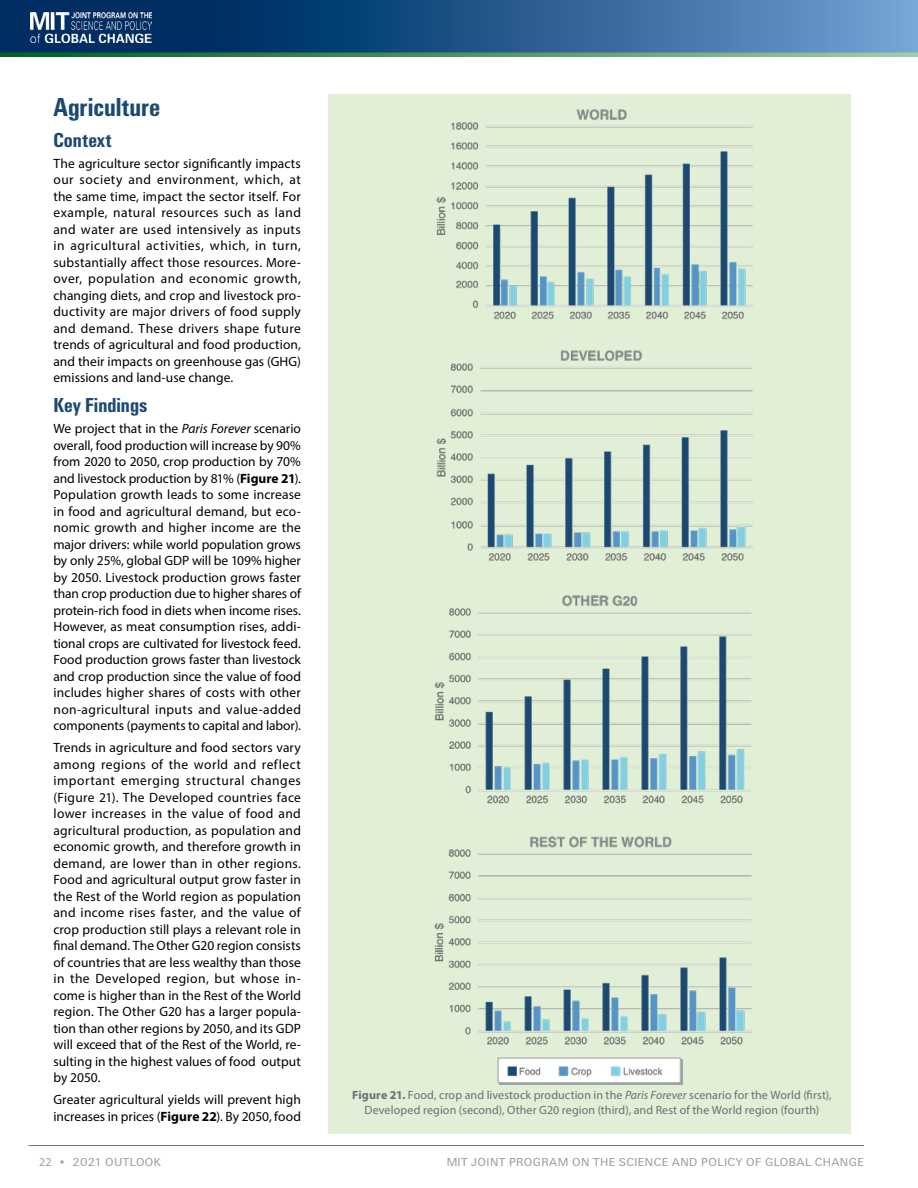
<style>
.page{position:relative;width:918px;height:1188px;background:#fff}
.page>*{position:absolute;margin:0;border:0;box-sizing:border-box;transform-origin:0 0}
.t1{font:700 condensed 27px "Urbano";color:#1b4971}
.t2{font:700 condensed 21px "Urbano";color:#1b4971}
.t3{font:13.5px/16.5px "Myriad Pro";color:#000;text-align:justify}
.t4{font:12px/15px "Myriad Pro";letter-spacing:.01em;color:#6d6e71;text-align:center}
.t5{font:12px "Urbano";letter-spacing:.035em;color:#9d9fa2}
.s1{font-style:italic}
.s2{font-weight:700}
.s3{font-family:"Myriad Pro"}
</style>
<div class="page">
<div style="left:328px;top:95px;width:522px;height:1039px;background:#e1efd7"></div>
<img style="left:422px;top:94px;width:343px;height:226px">
<img style="left:436px;top:350px;width:317px;height:211px">
<img style="left:434px;top:595px;width:317px;height:209px">
<img style="left:434px;top:836px;width:318px;height:209px">
<div style="left:499px;top:1059px;width:183px;height:26px;background:#9d9fa2"></div>
<img style="left:500px;top:1060px;width:179px;height:21px">
<div style="left:498px;top:1058px;width:183px;height:25px;border:1px solid #9d9fa2"></div>
<hr style="left:28px;top:1145px;width:836px;height:1px;background:#6d6e71">
<div style="left:203px;top:0;width:715px;height:54px;background:linear-gradient(to right,#00285e,#75a0d3)"></div>
<div style="left:0;top:0;width:205px;height:54px;background:#002d62"></div>
<svg style="left:0;top:52px;width:918px;height:5px;background:#4a8e66"></svg>
<img style="left:30px;top:13px;width:121px;height:30px">
<h1 class="t1" style="left:53px;top:92px;width:108px">Agriculture</h1>
<h2 class="t2" style="left:53px;top:128px;width:60px">Context</h2>
<p class="t3" style="left:53px;top:155px;width:249px">The agriculture sector significantly impacts our society and environment, which, at the same time, impact the sector itself. For example, natural resources such as land and water are used intensively as inputs in agricultural activities, which, in turn, substantially affect those resources. More&shy;over, population and economic growth, changing diets, and crop and livestock pro&shy;ductivity are major drivers of food supply and demand. These drivers shape future trends of agricultural and food production, and their impacts on greenhouse gas (GHG) emissions and land-use change.</p>
<h2 class="t2" style="left:53px;top:393px;width:95px">Key Findings</h2>
<p class="t3" style="left:53px;top:420px;width:249px">We project that in the <span class="s1">Paris Forever</span> scenario overall, food production will increase by 90% from 2020 to 2050, crop production by 70% and livestock production by 81% (<span class="s2">Figure 21</span>).<br>Population growth leads to some increase in food and agricultural demand, but eco&shy;nomic growth and higher income are the major drivers: while world population grows by only 25%, global GDP will be 109% higher by 2050. Livestock production grows faster than crop production due to higher shares of protein-rich food in diets when income rises.<br>However, as meat consumption rises, addi&shy;tional crops are cultivated for livestock feed.<br>Food production grows faster than livestock and crop production since the value of food includes higher shares of costs with other non-agricultural inputs and value-added components (payments to capital and labor).</p>
<p class="t3" style="left:53px;top:739px;width:249px">Trends in agriculture and food sectors vary among regions of the world and reflect important emerging structural changes (Figure 21). The Developed countries face lower increases in the value of food and agricultural production, as population and economic growth, and therefore growth in demand, are lower than in other regions.<br>Food and agricultural output grow faster in the Rest of the World region as population and income rises faster, and the value of crop production still plays a relevant role in final demand. The Other G20 region consists of countries that are less wealthy than those in the Developed region, but whose in&shy;come is higher than in the Rest of the World region. The Other G20 has a larger popula&shy;tion than other regions by 2050, and its GDP will exceed that of the Rest of the World, re&shy;sulting in the highest values of food output by 2050.</p>
<p class="t3" style="left:53px;top:1091px;width:249px">Greater agricultural yields will prevent high increases in prices (<span class="s2">Figure 22</span>). By 2050, food</p>
<p class="t4" style="left:352px;top:1088px;width:481px"><span class="s2">Figure 21.</span> Food, crop and livestock production in the <span class="s1">Paris Forever</span> scenario for the World (first),<br>Developed region (second), Other G20 region (third), and Rest of the World region (fourth)</p>
<p class="t5" style="left:39px;top:1155px;width:124px"><span class="s3">22</span> • 2021 OUTLOOK</p>
<p class="t5" style="left:446px;top:1155px;width:419px">MIT JOINT PROGRAM ON THE SCIENCE AND POLICY OF GLOBAL CHANGE</p>
</div>
